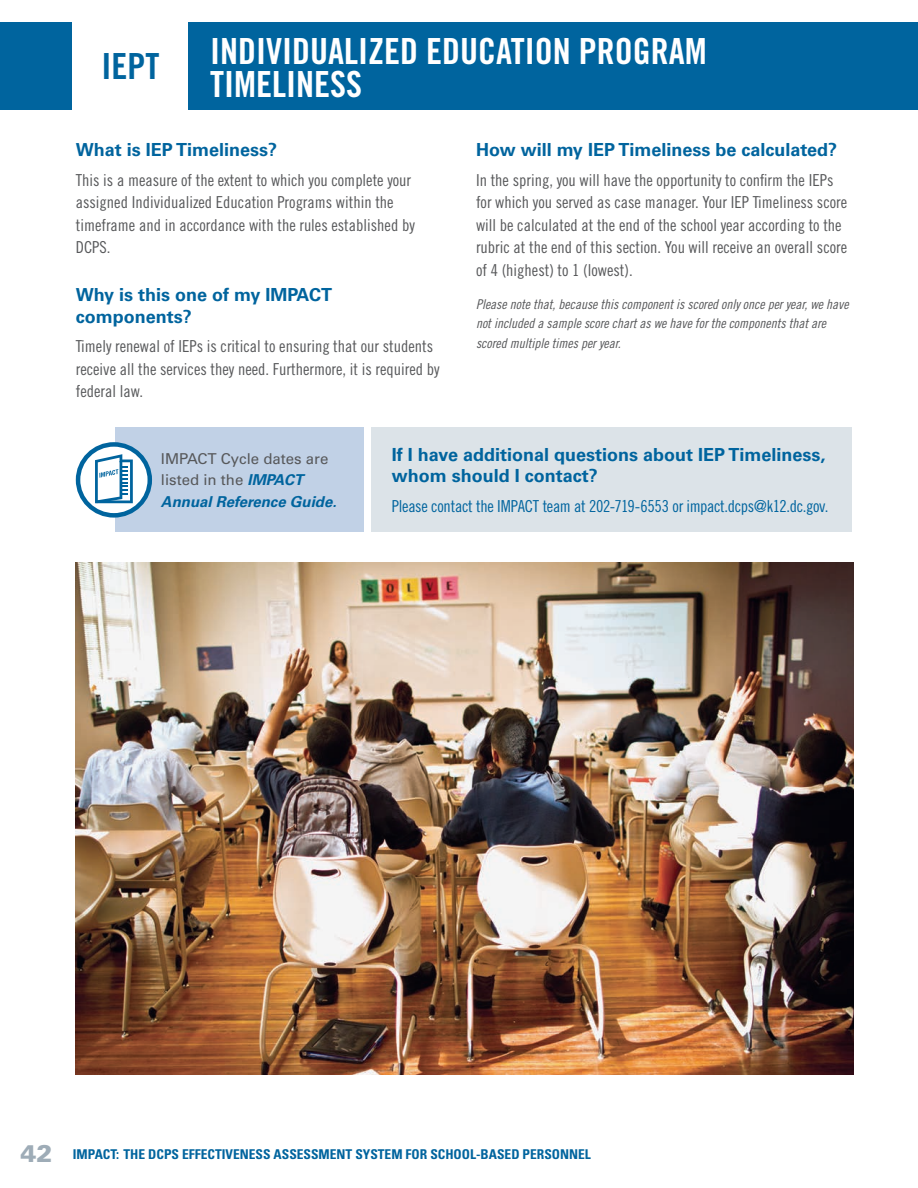
<style>
.page{position:relative;width:918px;height:1188px;background:#fff}
.page>*{position:absolute;margin:0;border:0;box-sizing:border-box;transform-origin:0 0}
.t1{font:36px/33px "Trade Gothic LT Std Bd Cn 20";color:#fff}
.title-blue_bar{font:36px "Trade Gothic LT Std Bd Cn 20";color:#00649e}
.Subhead_1{font:700 18px/21.3px "Univers LT Std";color:#00649e}
.Body_Text{font:16.5px/22.5px "Trade Gothic LT Std Cn 18";color:#57585a}
.Body_Text-2{font:16.5px "Trade Gothic LT Std Cn 18";letter-spacing:-.02em;color:#00649e}
.Body_Text-3{font:15px/21.3px "Univers LT Std";color:#57585a}
.Body_Text-4{font:13.5px/19.5px "Trade Gothic LT Std Cn 18 Obl";color:#57585a}
.t2{font:700 condensed 13.5px "Univers LT Std";color:#00649e}
.s1{font-weight:700;font-style:italic;color:#00649e}
.s2{font-weight:900;font-stretch:normal;font-size:24px;color:#9eacb7}
</style>
<div class="page">
<div style="left:0;top:23px;width:918px;height:87px;background:#00649e"></div>
<div style="left:372px;top:428px;width:480px;height:104px;background:#dce3e8"></div>
<div style="left:73px;top:23px;width:115px;height:87px;background:#fff"></div>
<img style="left:76px;top:563px;width:777px;height:512px">
<div style="left:115px;top:428px;width:249px;height:104px;background:#c1d1e6"></div>
<svg style="left:78px;top:444px;width:72px;height:71px"></svg>
<div style="left:76px;top:442px;width:76px;height:76px;border:4px solid #00649e;border-radius:50%"></div>
<svg style="left:95px;top:454px;width:38px;height:49px"></svg>
<p class="title-blue_bar" style="left:101px;top:45px;width:59px">IEPT</p>
<p class="t1" style="left:210px;top:34px;width:498px">INDIVIDUALIZED EDUCATION PROGRAM<br>TIMELINESS</p>
<p class="Subhead_1" style="left:76px;top:139px;width:203px">What is IEP Timeliness?</p>
<p class="Body_Text" style="left:76px;top:168px;width:341px">This is a measure of the extent to which you complete your assigned Individualized Education Programs within the timeframe and in accordance with the rules established by DCPS.</p>
<p class="Subhead_1" style="left:76px;top:285px;width:258px">Why is this one of my IMPACT components?</p>
<p class="Body_Text" style="left:76px;top:335px;width:365px">Timely renewal of IEPs is critical to ensuring that our students receive all the services they need. Furthermore, it is required by federal law.</p>
<p class="Subhead_1" style="left:476px;top:139px;width:363px">How will my IEP Timeliness be calculated?</p>
<p class="Body_Text" style="left:476px;top:168px;width:373px">In the spring, you will have the opportunity to confirm the IEPs for which you served as case manager. Your IEP Timeliness score will be calculated at the end of the school year according to the rubric at the end of this section. You will receive an overall score of 4 (highest) to 1 (lowest).</p>
<p class="Body_Text-4" style="left:476px;top:294px;width:374px">Please note that, because this component is scored only once per year, we have not included a sample score chart as we have for the components that are scored multiple times per year.</p>
<p class="Body_Text-3" style="left:161px;top:448px;width:177px">IMPACT Cycle dates are listed in the <span class="s1">IMPACT<br>Annual Reference Guide.</span></p>
<p class="Subhead_1" style="left:392px;top:444px;width:435px">If I have additional questions about IEP Timeliness, whom should I contact?</p>
<p class="Body_Text-2" style="left:392px;top:496px;width:438px">Please contact the IMPACT team at 202-719-6553 or impact.dcps@k12.dc.gov.</p>
<p class="t2" style="left:20px;top:1145px;width:572px"><span class="s2">42</span> IMPACT: THE DCPS EFFECTIVENESS ASSESSMENT SYSTEM FOR SCHOOL-BASED PERSONNEL</p>
</div>
